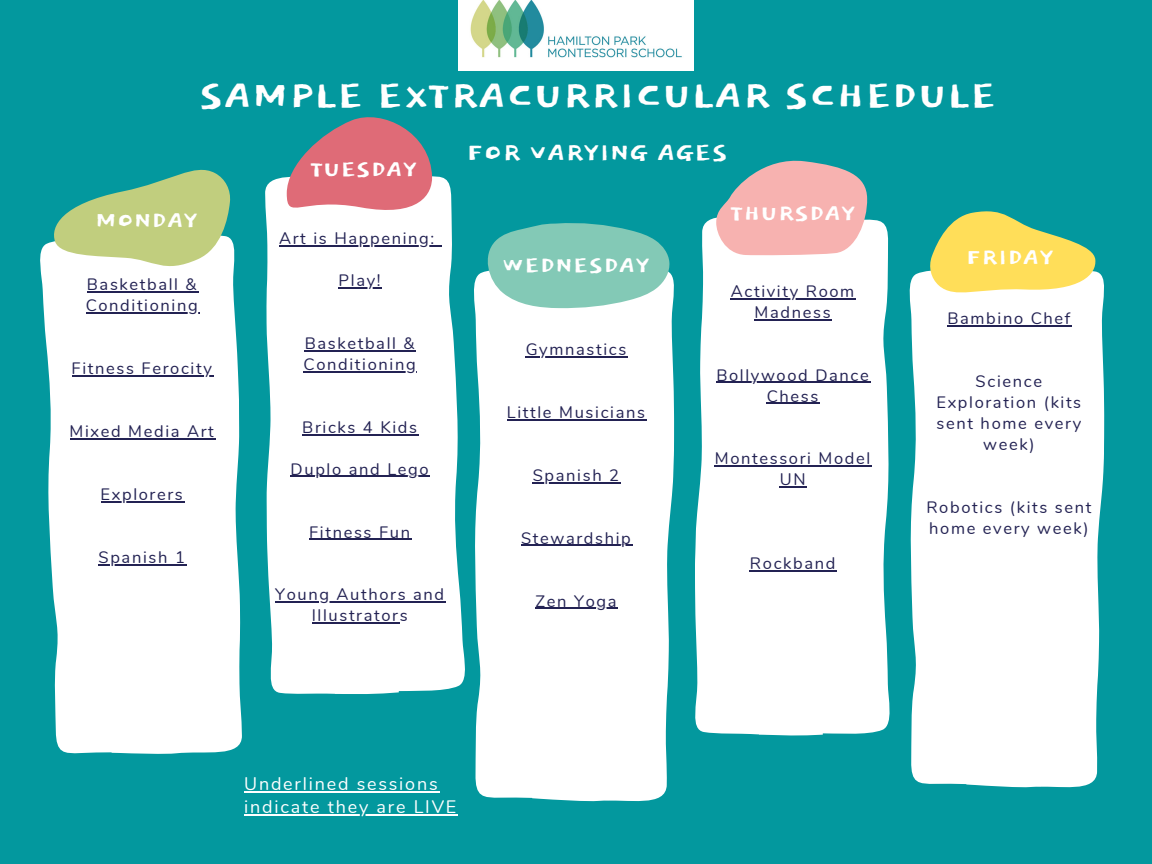
<style>
.page{position:relative;width:1152px;height:864px;background:#03989e}
.page>*{position:absolute;margin:0;border:0;box-sizing:border-box;transform-origin:0 0}
.t1{font:48.3px "Dokdo";color:#fff}
.t2{font:31.5px "Dokdo";color:#fff}
.t3{font:28.5px "Dokdo";color:#fff}
.t4{font:18px/23.4px "Nunito";letter-spacing:.1em;color:#fff}
.t5{font:16.5px/21px "Nunito";letter-spacing:.1em;color:#232253;text-align:center}
</style>
<div class="page">
<svg style="left:910px;top:349px;width:56px;height:436px;background:#edf8f8"></svg>
<div style="left:966px;top:349px;width:139px;height:439px;background:#fff"></div>
<svg style="left:45px;top:331px;width:61px;height:423px;background:#e0f2f3"></svg>
<div style="left:106px;top:331px;width:136px;height:423px;background:#fff"></div>
<svg style="left:474px;top:272px;width:58px;height:526px;background:#eff8f9"></svg>
<div style="left:532px;top:273px;width:143px;height:529px;background:#fff"></div>
<svg style="left:399px;top:176px;width:66px;height:516px;background:#d9eef0"></svg>
<div style="left:265px;top:177px;width:134px;height:517px;background:#fff"></div>
<svg style="left:833px;top:223px;width:57px;height:511px;background:#eaf6f6"></svg>
<div style="left:695px;top:297px;width:138px;height:439px;background:#fff"></div>
<svg style="left:287px;top:117px;width:146px;height:105px"></svg>
<svg style="left:482px;top:223px;width:188px;height:85px;background:#82c9bb"></svg>
<svg style="left:702px;top:160px;width:181px;height:137px"></svg>
<svg style="left:40px;top:169px;width:196px;height:162px"></svg>
<img style="left:458px;top:0;width:235px;height:71px">
<svg style="left:910px;top:211px;width:194px;height:138px"></svg>
<hr style="left:87px;top:292px;width:111px;height:1px;background:#232253">
<hr style="left:86px;top:313px;width:113px;height:1px;background:#232253">
<hr style="left:72px;top:375px;width:141px;height:2px;background:#232253">
<hr style="left:70px;top:438px;width:146px;height:1px;background:#232253">
<hr style="left:101px;top:501px;width:83px;height:1px;background:#232253">
<hr style="left:99px;top:564px;width:88px;height:1px;background:#232253">
<hr style="left:526px;top:356px;width:102px;height:1px;background:#232253">
<hr style="left:507px;top:419px;width:140px;height:1px;background:#232253">
<hr style="left:533px;top:482px;width:88px;height:1px;background:#232253">
<hr style="left:521px;top:545px;width:112px;height:1px;background:#232253">
<hr style="left:535px;top:608px;width:83px;height:1px;background:#232253">
<hr style="left:279px;top:245px;width:157px;height:2px;background:#232253">
<svg style="left:436px;top:245px;width:6px;height:2px"></svg>
<hr style="left:339px;top:287px;width:43px;height:1px;background:#232253">
<hr style="left:305px;top:350px;width:111px;height:1px;background:#232253">
<hr style="left:304px;top:371px;width:113px;height:1px;background:#232253">
<hr style="left:302px;top:434px;width:117px;height:1px;background:#232253">
<hr style="left:291px;top:476px;width:139px;height:1px;background:#232253">
<hr style="left:309px;top:539px;width:103px;height:1px;background:#232253">
<hr style="left:275px;top:602px;width:171px;height:1px;background:#232253">
<hr style="left:312px;top:623px;width:88px;height:1px;background:#232253">
<hr style="left:731px;top:298px;width:125px;height:1px;background:#232253">
<hr style="left:755px;top:319px;width:77px;height:1px;background:#232253">
<hr style="left:716px;top:382px;width:155px;height:1px;background:#232253">
<hr style="left:767px;top:403px;width:53px;height:1px;background:#232253">
<hr style="left:715px;top:466px;width:157px;height:1px;background:#232253">
<svg style="left:780px;top:487px;width:27px;height:1px"></svg>
<hr style="left:750px;top:570px;width:87px;height:2px;background:#232253">
<hr style="left:947px;top:326px;width:125px;height:1px;background:#232253">
<hr style="left:244px;top:791px;width:196px;height:2px;background:#fff">
<hr style="left:244px;top:814px;width:214px;height:2px;background:#fff">
<h1 class="t1" style="left:199px;top:74px;width:799px">SAMPLE EXTRACURRICULAR SCHEDULE</h1>
<h2 class="t2" style="left:467px;top:138px;width:263px">FOR VARYING AGES</h2>
<h3 class="t3" style="left:310px;top:156px;width:109px">TUESDAY</h3>
<h3 class="t3" style="left:95px;top:207px;width:104px">MONDAY</h3>
<h3 class="t3" style="left:730px;top:200px;width:127px">THURSDAY</h3>
<p class="t5" style="left:86px;top:274px;width:114px;text-align:left">Basketball &amp;<br>Conditioning</p>
<p class="t5" style="left:72px;top:358px;width:142px">Fitness Ferocity</p>
<p class="t5" style="left:70px;top:421px;width:146px">Mixed Media Art</p>
<p class="t5" style="left:101px;top:484px;width:84px">Explorers</p>
<p class="t5" style="left:99px;top:547px;width:88px">Spanish 1</p>
<p class="t5" style="left:279px;top:228px;width:157px">Art is Happening:</p>
<p class="t5" style="left:339px;top:270px;width:44px">Play!</p>
<p class="t5" style="left:304px;top:333px;width:114px;text-align:left">Basketball &amp;<br>Conditioning</p>
<p class="t5" style="left:302px;top:417px;width:116px">Bricks 4 Kids</p>
<p class="t5" style="left:291px;top:459px;width:140px">Duplo and Lego</p>
<p class="t5" style="left:309px;top:522px;width:103px">Fitness Fun</p>
<p class="t5" style="left:275px;top:584px;width:171px">Young Authors and<br>Illustrators</p>
<h3 class="t3" style="left:502px;top:253px;width:149px">WEDNESDAY</h3>
<p class="t5" style="left:526px;top:339px;width:102px">Gymnastics</p>
<p class="t5" style="left:507px;top:402px;width:140px">Little Musicians</p>
<p class="t5" style="left:533px;top:465px;width:88px">Spanish 2</p>
<p class="t5" style="left:521px;top:528px;width:111px">Stewardship</p>
<p class="t5" style="left:535px;top:591px;width:83px">Zen Yoga</p>
<p class="t5" style="left:731px;top:281px;width:125px">Activity Room<br>Madness</p>
<p class="t5" style="left:716px;top:365px;width:154px">Bollywood Dance<br>Chess</p>
<p class="t5" style="left:715px;top:449px;width:157px">Montessori Model<br>UN</p>
<p class="t5" style="left:750px;top:553px;width:87px">Rockband</p>
<h3 class="t3" style="left:966px;top:244px;width:89px">FRIDAY</h3>
<p class="t5" style="left:947px;top:309px;width:124px">Bambino Chef</p>
<p class="t5" style="left:937px;top:371px;width:146px">Science<br>Exploration (kits sent home every week)</p>
<p class="t5" style="left:926px;top:497px;width:167px;text-align:left">Robotics (kits sent home every week)</p>
<p class="t4" style="left:244px;top:772px;width:214px">Underlined sessions indicate they are LIVE</p>
</div>
